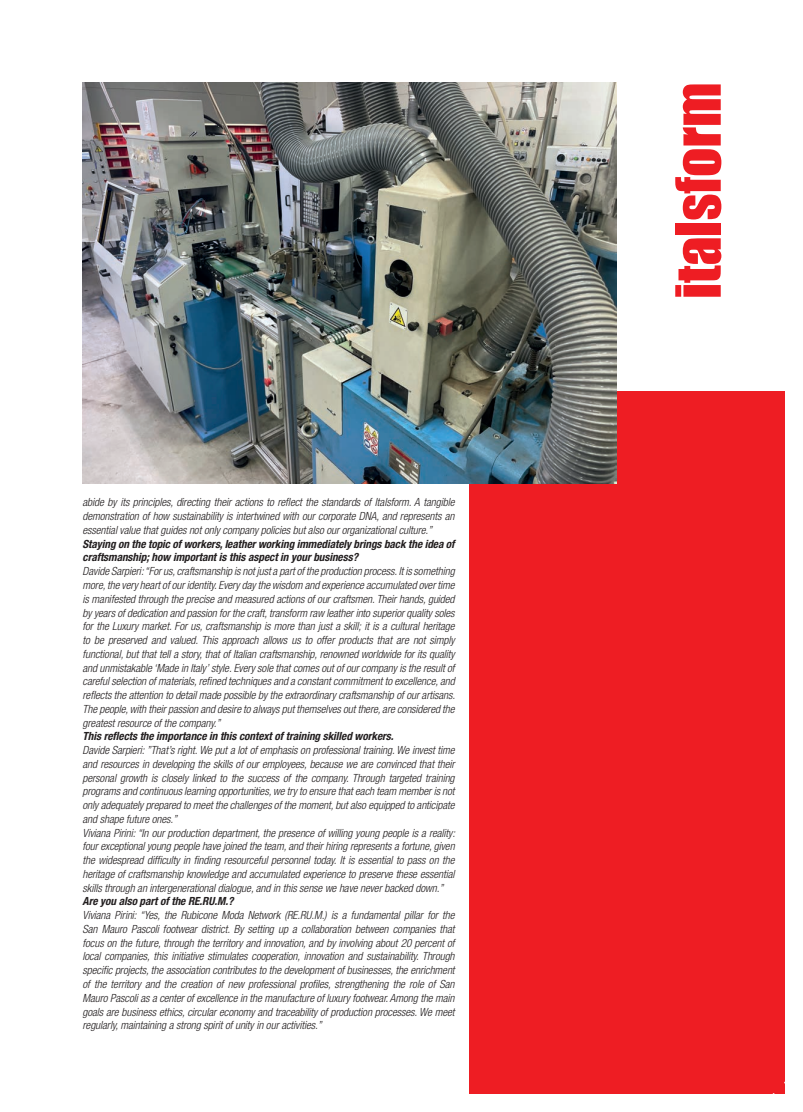
<style>
.page{position:relative;width:803px;height:1112px;background:#fff}
.page>*{position:absolute;margin:0;border:0;box-sizing:border-box;transform-origin:0 0}
.t1{font:57.5px "Impact";color:#ee1d23}
.Nessuna_spaziatura{font:italic 300 condensed 11.25px/13.8px "Helvetica Neue";letter-spacing:-.005em;color:#231f20;text-align:justify}
.Nessuna_spaziatura-2{font:italic 700 condensed 11.25px/13.8px "Helvetica Neue";letter-spacing:-.005em;color:#231f20}
</style>
<div class="page">
<div style="left:469px;top:391px;width:315px;height:701px;background:#ee1d23"></div>
<img style="left:83px;top:83px;width:534px;height:400px">
<div style="left:394px;top:2px;width:14px;height:14px;border:2px solid #fff;border-radius:50%"></div>
<div style="left:394px;top:1095px;width:14px;height:14px;border:2px solid #fff;border-radius:50%"></div>
<p class="Nessuna_spaziatura" style="left:83px;top:495px;width:374px">abide by its principles, directing their actions to reflect the standards of Italsform. A tangible demonstration of how sustainability is intertwined with our corporate DNA, and represents an essential value that guides not only company policies but also our organizational culture.”</p>
<p class="Nessuna_spaziatura-2" style="left:83px;top:536px;width:373px">Staying on the topic of workers, leather working immediately brings back the idea of craftsmanship; how important is this aspect in your business?</p>
<p class="Nessuna_spaziatura" style="left:83px;top:564px;width:374px">Davide Sarpieri: “For us, craftsmanship is not just a part of the production process. It is something more, the very heart of our identity. Every day the wisdom and experience accumulated over time is manifested through the precise and measured actions of our craftsmen. Their hands, guided by years of dedication and passion for the craft, transform raw leather into superior quality soles for the Luxury market. For us, craftsmanship is more than just a skill; it is a cultural heritage to be preserved and valued. This approach allows us to offer products that are not simply functional, but that tell a story, that of Italian craftsmanship, renowned worldwide for its quality and unmistakable ‘Made in Italy’ style. Every sole that comes out of our company is the result of careful selection of materials, refined techniques and a constant commitment to excellence, and reflects the attention to detail made possible by the extraordinary craftsmanship of our artisans.<br>The people, with their passion and desire to always put themselves out there, are considered the greatest resource of the company.”</p>
<p class="Nessuna_spaziatura-2" style="left:83px;top:729px;width:312px">This reflects the importance in this context of training skilled workers.</p>
<p class="Nessuna_spaziatura" style="left:83px;top:743px;width:374px">Davide Sarpieri: ”That’s right. We put a lot of emphasis on professional training. We invest time and resources in developing the skills of our employees, because we are convinced that their personal growth is closely linked to the success of the company. Through targeted training programs and continuous learning opportunities, we try to ensure that each team member is not only adequately prepared to meet the challenges of the moment, but also equipped to anticipate and shape future ones.”</p>
<p class="Nessuna_spaziatura" style="left:83px;top:825px;width:374px">Viviana Pirini: “In our production department, the presence of willing young people is a reality: four exceptional young people have joined the team, and their hiring represents a fortune, given the widespread difficulty in finding resourceful personnel today. It is essential to pass on the heritage of craftsmanship knowledge and accumulated experience to preserve these essential skills through an intergenerational dialogue, and in this sense we have never backed down.”</p>
<p class="Nessuna_spaziatura-2" style="left:83px;top:894px;width:153px">Are you also part of the RE.RU.M.?</p>
<p class="Nessuna_spaziatura" style="left:83px;top:908px;width:374px">Viviana Pirini: “Yes, the Rubicone Moda Network (RE.RU.M.) is a fundamental pillar for the San Mauro Pascoli footwear district. By setting up a collaboration between companies that focus on the future, through the territory and innovation, and by involving about 20 percent of local companies, this initiative stimulates cooperation, innovation and sustainability. Through specific projects, the association contributes to the development of businesses, the enrichment of the territory and the creation of new professional profiles, strengthening the role of San Mauro Pascoli as a center of excellence in the manufacture of luxury footwear. Among the main goals are business ethics, circular economy and traceability of production processes. We meet regularly, maintaining a strong spirit of unity in our activities.”</p>
<p class="t1" style="left:653px;top:299px;width:218px;rotate:-90deg">italsform</p>
</div>
